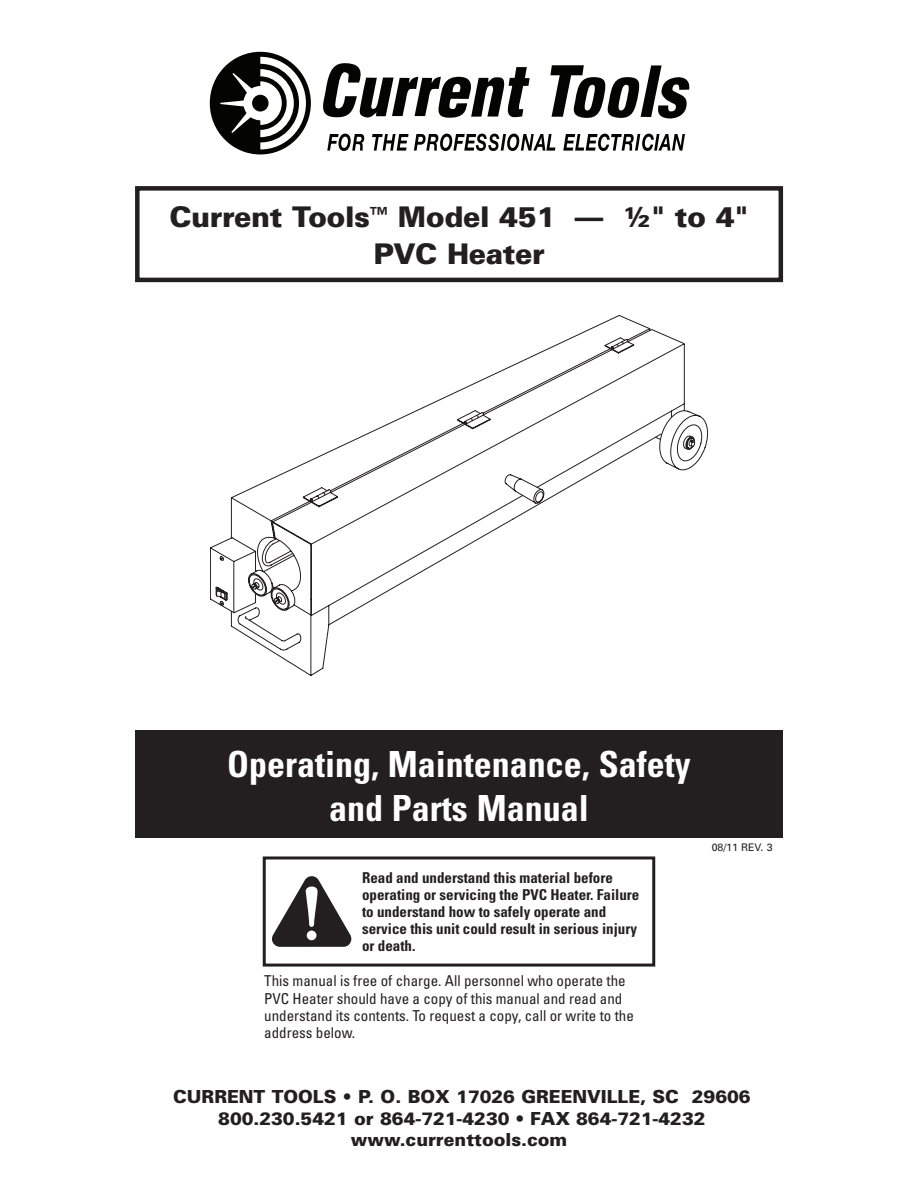
<style>
.page{position:relative;width:918px;height:1188px;background:#fff}
.page>*{position:absolute;margin:0;border:0;box-sizing:border-box;transform-origin:0 0}
.t1{font:700 condensed 36px/43.5px "Univers";color:#fff;text-align:center}
.t2{font:900 28.5px/37.5px "Univers";letter-spacing:-.015em;color:#231f20;text-align:center}
.t3{font:900 18px/21.6px "Univers";color:#231f20;text-align:center}
.t4{font:condensed 15px/17.2px "Univers";color:#231f20}
.t5{font:700 condensed 15px/16.8px "Univers";color:#231f20}
.t6{font:10.5px "Univers";color:#231f20}
</style>
<div class="page">
<svg style="left:210px;top:413px;width:498px;height:263px"></svg>
<svg style="left:270px;top:315px;width:425px;height:207px"></svg>
<div style="left:135px;top:186px;width:648px;height:96px;border:4px solid #231f20"></div>
<div style="left:210px;top:52px;width:101px;height:102px;background:#040503;border-radius:50%"></div>
<svg style="left:220px;top:57px;width:86px;height:92px"></svg>
<svg style="left:323px;top:63px;width:207px;height:55px"></svg>
<svg style="left:550px;top:65px;width:139px;height:54px"></svg>
<div style="left:252px;top:95px;width:17px;height:17px;background:#040503;border-radius:50%"></div>
<svg style="left:327px;top:134px;width:37px;height:17px"></svg>
<svg style="left:372px;top:134px;width:183px;height:17px"></svg>
<svg style="left:563px;top:134px;width:122px;height:17px"></svg>
<div style="left:135px;top:730px;width:648px;height:108px;background:#231f20"></div>
<div style="left:263px;top:856px;width:392px;height:111px;border:3px solid #231f20"></div>
<svg style="left:272px;top:876px;width:79px;height:71px"></svg>
<h2 class="t2" style="left:169px;top:197px;width:581px">Current Tools<sup>™</sup> Model 451 — ½" to 4"<br>PVC Heater</h2>
<h1 class="t1" style="left:227px;top:742px;width:465px">Operating, Maintenance, Safety and Parts Manual</h1>
<p class="t5" style="left:362px;top:869px;width:279px">Read and understand this material before operating or servicing the PVC Heater. Failure to understand how to safely operate and service this unit could result in serious injury or death.</p>
<p class="t4" style="left:264px;top:972px;width:371px">This manual is free of charge. All personnel who operate the PVC Heater should have a copy of this manual and read and understand its contents. To request a copy, call or write to the address below.</p>
<p class="t6" style="left:712px;top:840px;width:62px">08/11 REV. 3</p>
<p class="t3" style="left:173px;top:1085px;width:579px">Current tools • P. o. Box 17026 Greenville, sC 29606<br>800.230.5421 or 864-721-4230 • FAX 864-721-4232 www.currenttools.com</p>
</div>
